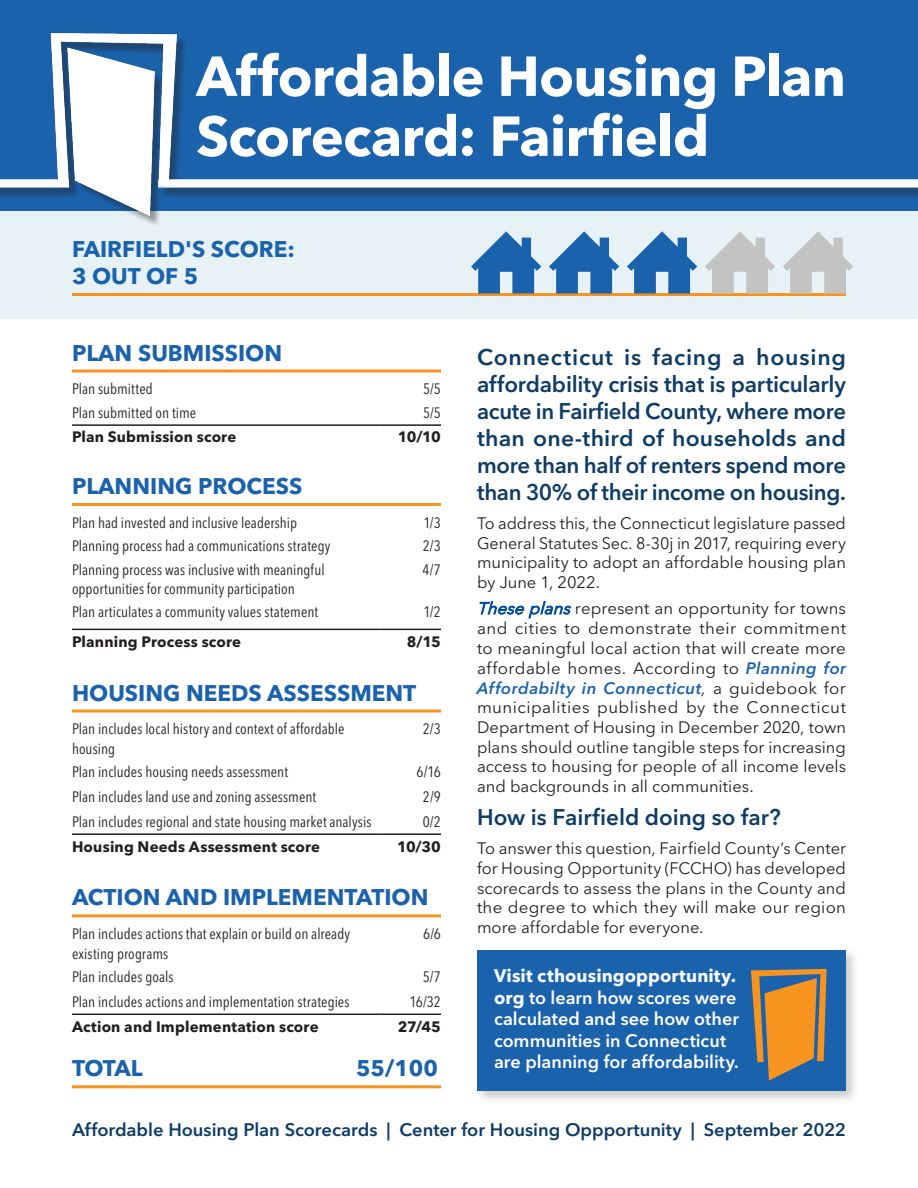
<style>
.page{position:relative;width:918px;height:1188px;background:#fff}
.page>*{position:absolute;margin:0;border:0;box-sizing:border-box;transform-origin:0 0}
.H1_1_Knockout{font:700 55.65px/60px "Avenir Next LT Pro";letter-spacing:-.015em;color:#fff}
.BODY{font:600 22.5px/27px "Avenir Next LT Pro";letter-spacing:-.01em;color:#0e3c65;text-align:justify}
.H2_1{font:700 22.5px/27px "Avenir Next LT Pro";color:#1a62ac}
.BODY_Intro{font:600 18px/21.6px "Avenir Next LT Pro";color:#fff}
.BODY_Intro-2{font:600 18px "Avenir Next LT Pro";letter-spacing:-.005em;color:#0e3c65}
.BODY-2{font:16.5px/19.8px "Avenir Next LT Pro";color:#231f20;text-align:justify}
.BODY-3{font:condensed 15px/19.5px "Avenir Next LT Pro";letter-spacing:.005em;color:#231f20}
.BODY-4{font:700 15px "Avenir Next LT Pro";letter-spacing:.01em;color:#231f20}
.s1{font-style:italic;color:#004c9c}
.s2{font-weight:600;font-style:italic;color:#1a62ac}
.s3{font-style:italic}
.s4{font-weight:700;color:#f9fcfe}
</style>
<div class="page">
<div style="left:0;top:211px;width:918px;height:108px;background:#e6f2f6"></div>
<hr style="left:72px;top:293px;width:774px;height:3px;background:#f79420">
<div style="left:0;top:0;width:918px;height:211px;background:#1a62ac"></div>
<hr style="left:72px;top:629px;width:308px;height:1px;background:#231f20">
<hr style="left:380px;top:629px;width:61px;height:1px;background:#231f20">
<hr style="left:72px;top:833px;width:308px;height:2px;background:#231f20">
<hr style="left:380px;top:833px;width:61px;height:2px;background:#231f20">
<hr style="left:72px;top:1014px;width:308px;height:1px;background:#231f20">
<hr style="left:380px;top:1014px;width:61px;height:1px;background:#231f20">
<hr style="left:72px;top:424px;width:308px;height:2px;background:#231f20">
<hr style="left:380px;top:424px;width:61px;height:2px;background:#231f20">
<hr style="left:72px;top:370px;width:369px;height:3px;background:#f79420">
<hr style="left:72px;top:503px;width:369px;height:3px;background:#f79420">
<hr style="left:72px;top:710px;width:369px;height:3px;background:#f79420">
<hr style="left:72px;top:914px;width:369px;height:3px;background:#f79420">
<hr style="left:72px;top:1085px;width:369px;height:3px;background:#f79420">
<div style="left:0;top:35px;width:918px;height:193px;background:#231f20;opacity:.42"></div>
<div style="left:158px;top:179px;width:760px;height:9px;background:#fff"></div>
<div style="left:0;top:179px;width:69px;height:9px;background:#fff"></div>
<img style="left:23px;top:32px;width:163px;height:196px">
<svg style="left:471px;top:231px;width:70px;height:63px"></svg>
<svg style="left:549px;top:231px;width:70px;height:63px"></svg>
<svg style="left:705px;top:231px;width:70px;height:63px"></svg>
<svg style="left:627px;top:231px;width:70px;height:63px"></svg>
<svg style="left:783px;top:231px;width:70px;height:63px"></svg>
<div style="left:474px;top:947px;width:386px;height:157px;background:#231f20;opacity:.23"></div>
<div style="left:477px;top:950px;width:369px;height:141px;background:#1a62ac"></div>
<svg style="left:751px;top:969px;width:76px;height:112px"></svg>
<p class="H1_1_Knockout" style="left:196px;top:46px;width:651px">Affordable Housing Plan<br>Scorecard: Fairfield</p>
<p class="H2_1" style="left:72px;top:236px;width:224px">FAIRFIELD'S SCORE:<br>3 OUT OF 5</p>
<p class="H2_1" style="left:72px;top:339px;width:212px">PLAN SUBMISSION</p>
<p class="BODY-3" style="left:72px;top:379px;width:82px">Plan submitted</p>
<p class="BODY-3" style="left:423px;top:379px;width:19px">5/5</p>
<p class="BODY-3" style="left:72px;top:403px;width:126px">Plan submitted on time</p>
<p class="BODY-3" style="left:423px;top:403px;width:19px">5/5</p>
<p class="BODY-4" style="left:72px;top:428px;width:166px">Plan Submission score</p>
<p class="BODY-4" style="left:398px;top:428px;width:45px">10/10</p>
<p class="H2_1" style="left:72px;top:472px;width:232px">PLANNING PROCESS</p>
<p class="BODY-3" style="left:72px;top:513px;width:227px">Plan had invested and inclusive leadership</p>
<p class="BODY-3" style="left:423px;top:513px;width:19px">1/3</p>
<p class="BODY-3" style="left:72px;top:536px;width:260px">Planning process had a communications strategy</p>
<p class="BODY-3" style="left:423px;top:536px;width:20px">2/3</p>
<p class="BODY-3" style="left:72px;top:560px;width:254px">Planning process was inclusive with meaningful opportunities for community participation</p>
<p class="BODY-3" style="left:423px;top:560px;width:20px">4/7</p>
<p class="BODY-3" style="left:72px;top:602px;width:248px">Plan articulates a community values statement</p>
<p class="BODY-3" style="left:423px;top:602px;width:19px">1/2</p>
<p class="BODY-4" style="left:72px;top:632px;width:171px">Planning Process score</p>
<p class="BODY-4" style="left:407px;top:632px;width:36px">8/15</p>
<p class="H2_1" style="left:72px;top:679px;width:346px">HOUSING NEEDS ASSESSMENT</p>
<p class="BODY-3" style="left:72px;top:719px;width:274px">Plan includes local history and context of affordable housing</p>
<p class="BODY-3" style="left:423px;top:719px;width:20px">2/3</p>
<p class="BODY-3" style="left:72px;top:762px;width:218px">Plan includes housing needs assessment</p>
<p class="BODY-3" style="left:417px;top:762px;width:26px">6/16</p>
<p class="BODY-3" style="left:72px;top:787px;width:246px">Plan includes land use and zoning assessment</p>
<p class="BODY-3" style="left:423px;top:787px;width:20px">2/9</p>
<p class="BODY-3" style="left:72px;top:812px;width:301px">Plan includes regional and state housing market analysis</p>
<p class="BODY-3" style="left:423px;top:812px;width:20px">0/2</p>
<p class="BODY-4" style="left:72px;top:837px;width:250px">Housing Needs Assessment score</p>
<p class="BODY-4" style="left:397px;top:837px;width:45px">10/30</p>
<p class="H2_1" style="left:72px;top:884px;width:358px">ACTION AND IMPLEMENTATION</p>
<p class="BODY-3" style="left:72px;top:924px;width:280px">Plan includes actions that explain or build on already existing programs</p>
<p class="BODY-3" style="left:423px;top:924px;width:19px">6/6</p>
<p class="BODY-3" style="left:72px;top:967px;width:103px">Plan includes goals</p>
<p class="BODY-3" style="left:423px;top:967px;width:20px">5/7</p>
<p class="BODY-3" style="left:72px;top:992px;width:279px">Plan includes actions and implementation strategies</p>
<p class="BODY-3" style="left:409px;top:992px;width:33px">16/32</p>
<p class="BODY-4" style="left:72px;top:1017px;width:248px">Action and Implementation score</p>
<p class="BODY-4" style="left:398px;top:1017px;width:45px">27/45</p>
<p class="H2_1" style="left:72px;top:1055px;width:72px">TOTAL</p>
<p class="H2_1" style="left:356px;top:1055px;width:84px">55/100</p>
<p class="BODY" style="left:477px;top:344px;width:371px">Connecticut is facing a housing affordability crisis that is particularly acute in Fairfield County, where more than one-third of households and more than half of renters spend more than 30% of their income on housing.</p>
<p class="BODY-2" style="left:477px;top:513px;width:371px">To address this, the Connecticut legislature passed General Statutes Sec. 8-30j in 2017, requiring every municipality to adopt an affordable housing plan by June 1, 2022.</p>
<p class="BODY-2" style="left:477px;top:598px;width:371px"><span class="s1">These plans</span>represent an opportunity for towns and cities to demonstrate their commitment to meaningful local action that will create more affordable homes. According to <span class="s2">Planning for Affordabilty in Connecticut</span><span class="s3">,</span> a guidebook for municipalities published by the Connecticut Department of Housing in December 2020, town plans should outline tangible steps for increasing access to housing for people of all income levels and backgrounds in all communities.</p>
<p class="BODY" style="left:477px;top:804px;width:305px">How is Fairfield doing so far?</p>
<p class="BODY-2" style="left:477px;top:838px;width:370px">To answer this question, Fairfield County’s Center for Housing Opportunity (FCCHO) has developed scorecards to assess the plans in the County and the degree to which they will make our region more affordable for everyone.</p>
<p class="BODY_Intro" style="left:494px;top:965px;width:247px"><span class="s4">Visit cthousingopportunity. org</span> to learn how scores were calculated and see how other communities in Connecticut are planning for affordability.</p>
<p class="BODY_Intro-2" style="left:72px;top:1119px;width:775px">Affordable Housing Plan Scorecards | Center for Housing Oppportunity | September 2022</p>
</div>
